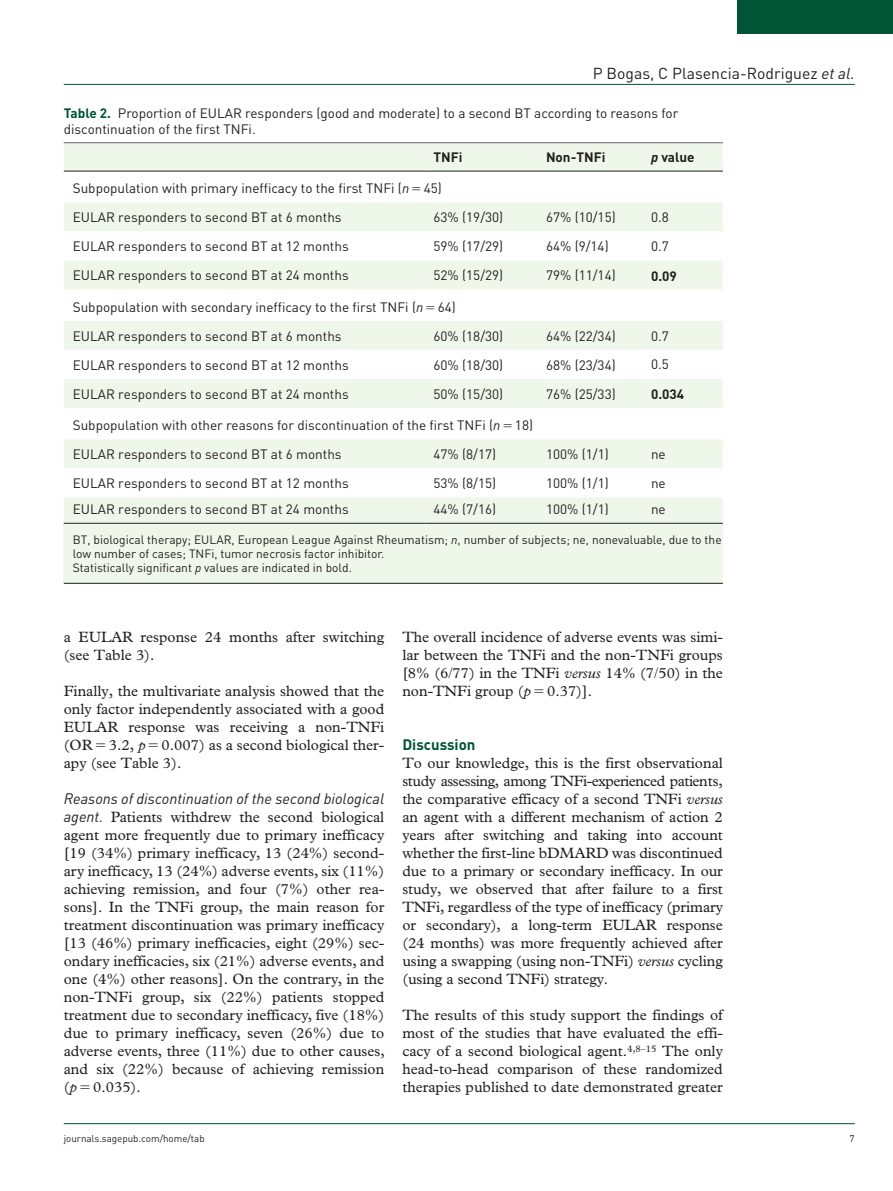
<style>
.page{position:relative;width:893px;height:1191px;background:#fff}
.page>*{position:absolute;margin:0;border:0;box-sizing:border-box;transform-origin:0 0}
.t1{font:15.75px "DIN";color:#231f20}
.t2{font:15px/18px "Plantin Std";color:#231f20;text-align:justify}
.t3{font:italic 15px "DIN";color:#231f20}
.t4{font:700 15px "DIN";color:#015436}
.t5{font:13.5px/29px "DIN";color:#231f20}
.t6{font:700 13.5px "DIN";color:#231f20}
.t7{font:12px/14.2px "DIN";color:#231f20}
.t8{font:9.75px "DIN";color:#231f20}
.s1{font-style:italic}
.s2{font-weight:700;color:#015436}
.s3{font-family:"DIN";font-style:italic}
</style>
<div class="page">
<hr style="left:64px;top:84px;width:791px;height:1px;background:#015436">
<hr style="left:64px;top:1123px;width:791px;height:1px;background:#015436">
<div style="left:738px;top:0;width:155px;height:34px;background:#015436"></div>
<div style="left:64px;top:524px;width:659px;height:60px;background:#eff7ea"></div>
<hr style="left:64px;top:583px;width:659px;height:1px;background:#231f20">
<svg style="left:64px;top:143px;width:659px;height:380px;background:#ecf3e7"></svg>
<svg style="left:64px;top:172px;width:659px;height:325px"></svg>
<hr style="left:64px;top:523px;width:360px;height:1px;background:#231f20">
<hr style="left:424px;top:523px;width:113px;height:1px;background:#231f20">
<hr style="left:537px;top:523px;width:105px;height:1px;background:#231f20">
<hr style="left:642px;top:523px;width:81px;height:1px;background:#231f20">
<hr style="left:64px;top:171px;width:360px;height:1px;background:#231f20">
<hr style="left:424px;top:171px;width:113px;height:1px;background:#231f20">
<hr style="left:537px;top:171px;width:105px;height:1px;background:#231f20">
<hr style="left:642px;top:171px;width:81px;height:1px;background:#231f20">
<svg style="left:413px;top:187px;width:7px;height:3px"></svg>
<svg style="left:427px;top:306px;width:8px;height:3px"></svg>
<svg style="left:504px;top:424px;width:8px;height:3px"></svg>
<p class="t1" style="left:593px;top:63px;width:263px">P Bogas, C Plasencia-Rodriguez <span class="s1">et al.</span></p>
<p class="t5" style="left:64px;top:105px;width:616px;line-height:15.8px"><span class="s2">Table 2.</span> Proportion of EULAR responders (good and moderate) to a second BT according to reasons for discontinuation of the first TNFi.</p>
<p class="t6" style="left:434px;top:148px;width:30px">TNFi</p>
<p class="t6" style="left:546px;top:148px;width:61px">Non-TNFi</p>
<p class="t6" style="left:651px;top:148px;width:45px"><span class="s1">p</span> value</p>
<p class="t5" style="left:73px;top:174px;width:371px">Subpopulation with primary inefficacy to the first TNFi (<span class="s1">n</span> 45)<br>EULAR responders to second BT at 6 months</p>
<p class="t5" style="left:433px;top:203px;width:71px">63% (19/30)</p>
<p class="t5" style="left:546px;top:203px;width:71px">67% (10/15)</p>
<p class="t5" style="left:651px;top:203px;width:19px">0.8</p>
<p class="t5" style="left:73px;top:232px;width:277px">EULAR responders to second BT at 12 months</p>
<p class="t5" style="left:433px;top:232px;width:71px">59% (17/29)</p>
<p class="t5" style="left:546px;top:232px;width:64px">64% (9/14)</p>
<p class="t5" style="left:651px;top:232px;width:19px">0.7</p>
<p class="t5" style="left:73px;top:261px;width:277px">EULAR responders to second BT at 24 months</p>
<p class="t5" style="left:433px;top:261px;width:71px">52% (15/29)</p>
<p class="t5" style="left:546px;top:261px;width:71px">79% (11/14)</p>
<p class="t6" style="left:651px;top:267px;width:27px">0.09</p>
<p class="t5" style="left:73px;top:292px;width:385px">Subpopulation with secondary inefficacy to the first TNFi (<span class="s1">n</span> 64)<br>EULAR responders to second BT at 6 months</p>
<p class="t5" style="left:433px;top:321px;width:71px">60% (18/30)</p>
<p class="t5" style="left:546px;top:321px;width:71px">64% (22/34)</p>
<p class="t5" style="left:651px;top:321px;width:19px">0.7</p>
<p class="t5" style="left:73px;top:350px;width:277px">EULAR responders to second BT at 12 months</p>
<p class="t5" style="left:433px;top:350px;width:71px">60% (18/30)</p>
<p class="t5" style="left:546px;top:350px;width:71px">68% (23/34)</p>
<p class="t5" style="left:651px;top:349px;width:19px">0.5</p>
<p class="t5" style="left:73px;top:379px;width:277px">EULAR responders to second BT at 24 months</p>
<p class="t5" style="left:433px;top:379px;width:71px">50% (15/30)</p>
<p class="t5" style="left:546px;top:379px;width:71px">76% (25/33)</p>
<p class="t6" style="left:651px;top:385px;width:35px">0.034</p>
<p class="t5" style="left:73px;top:411px;width:462px">Subpopulation with other reasons for discontinuation of the first TNFi (<span class="s1">n</span> 18)<br>EULAR responders to second BT at 6 months</p>
<p class="t5" style="left:434px;top:440px;width:64px">47% (8/17)</p>
<p class="t5" style="left:546px;top:440px;width:64px">100% (1/1)</p>
<p class="t5" style="left:651px;top:440px;width:16px">ne</p>
<p class="t5" style="left:73px;top:469px;width:277px">EULAR responders to second BT at 12 months</p>
<p class="t5" style="left:434px;top:469px;width:64px">53% (8/15)</p>
<p class="t5" style="left:546px;top:469px;width:64px">100% (1/1)</p>
<p class="t5" style="left:651px;top:469px;width:16px">ne</p>
<p class="t5" style="left:73px;top:495px;width:277px">EULAR responders to second BT at 24 months</p>
<p class="t5" style="left:434px;top:495px;width:64px">44% (7/16)</p>
<p class="t5" style="left:546px;top:495px;width:64px">100% (1/1)</p>
<p class="t5" style="left:651px;top:495px;width:16px">ne</p>
<p class="t7" style="left:73px;top:532px;width:650px">BT, biological therapy; EULAR, European League Against Rheumatism; <span class="s1">n</span>, number of subjects; ne, nonevaluable, due to the low number of cases; TNFi, tumor necrosis factor inhibitor.<br>Statistically significant <span class="s1">p</span> values are indicated in bold.</p>
<p class="t2" style="left:64px;top:628px;width:322px">a EULAR response 24 months after switching (see Table 3).</p>
<p class="t2" style="left:64px;top:682px;width:322px">Finally, the multivariate analysis showed that the only factor independently associated with a good EULAR response was receiving a non-TNFi (OR 3.2, <span class="s1">p</span> 0.007) as a second biological ther&shy;apy (see Table 3).</p>
<p class="t3" style="left:64px;top:789px;width:322px">Reasons of discontinuation of the second biological</p>
<p class="t2" style="left:64px;top:808px;width:323px"><span class="s3">agent.</span> Patients withdrew the second biological agent more frequently due to primary inefficacy [19 (34%) primary inefficacy, 13 (24%) second&shy;ary inefficacy, 13 (24%) adverse events, six (11%) achieving remission, and four (7%) other rea&shy;sons]. In the TNFi group, the main reason for treatment discontinuation was primary inefficacy [13 (46%) primary inefficacies, eight (29%) sec&shy;ondary inefficacies, six (21%) adverse events, and one (4%) other reasons]. On the contrary, in the non-TNFi group, six (22%) patients stopped treatment due to secondary inefficacy, five (18%) due to primary inefficacy, seven (26%) due to adverse events, three (11%) due to other causes, and six (22%) because of achieving remission (<span class="s1">p</span> 0.035).</p>
<p class="t2" style="left:402px;top:628px;width:322px">The overall incidence of adverse events was simi&shy;lar between the TNFi and the non-TNFi groups [8% (6/77) in the TNFi <span class="s1">versus</span> 14% (7/50) in the non-TNFi group (<span class="s1">p</span> 0.37)].</p>
<p class="t4" style="left:402px;top:735px;width:75px">Discussion</p>
<p class="t2" style="left:402px;top:754px;width:322px">To our knowledge, this is the first observational study assessing, among TNFi-experienced patients, the comparative efficacy of a second TNFi <span class="s1">versus </span>an agent with a different mechanism of action 2 years after switching and taking into account whether the first-line bDMARD was discontinued due to a primary or secondary inefficacy. In our study, we observed that after failure to a first TNFi, regardless of the type of inefficacy (primary or secondary), a long-term EULAR response (24 months) was more frequently achieved after using a swapping (using non-TNFi) <span class="s1">versus</span> cycling (using a second TNFi) strategy.</p>
<p class="t2" style="left:402px;top:1006px;width:322px">The results of this study support the findings of most of the studies that have evaluated the effi&shy;cacy of a second biological agent.<sup>4,8–15</sup> The only head-to-head comparison of these randomized therapies published to date demonstrated greater</p>
<p class="t8" style="left:64px;top:1132px;width:142px">journals.sagepub.com/home/tab</p>
<p class="t8" style="left:850px;top:1132px;width:7px">7</p>
</div>
